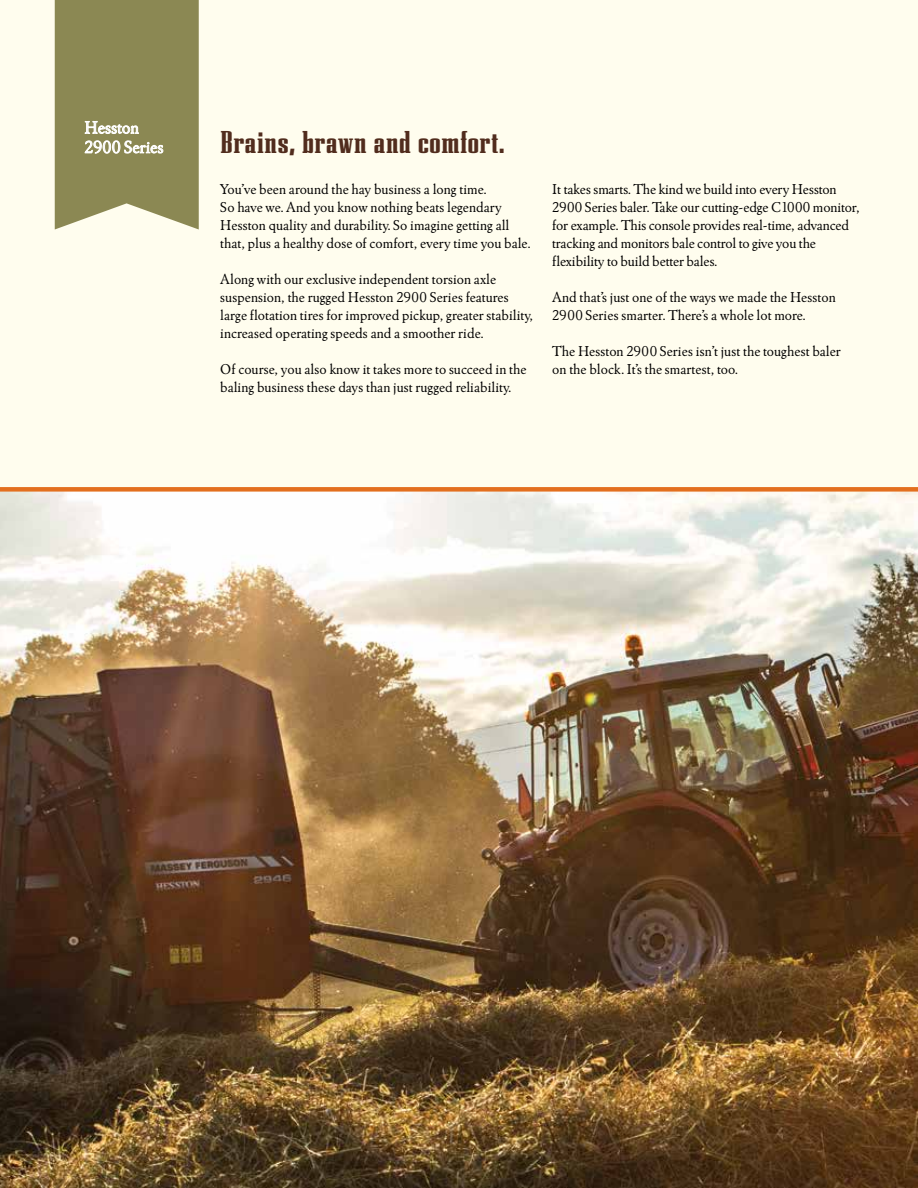
<style>
.page{position:relative;width:918px;height:1188px;background:#fff}
.page>*{position:absolute;margin:0;border:0;box-sizing:border-box;transform-origin:0 0}
.t1{font:31.5px "Citadel Solid";letter-spacing:.02em;color:#512c1d}
.t2{font:18px/19.5px "Winchester New ITC";letter-spacing:.005em;color:#fff}
.t3{font:15px/18px "Winchester New ITC";color:#000}
</style>
<div class="page">
<div style="left:0;top:0;width:918px;height:516px;background:#fffdee"></div>
<img style="left:0;top:492px;width:918px;height:696px">
<svg style="left:55px;top:0;width:144px;height:230px;background:#949160"></svg>
<div style="left:0;top:487px;width:918px;height:5px;background:#e36f1e"></div>
<p class="t2" style="left:84px;top:117px;width:81px">Hesston<br>2900 Series</p>
<h1 class="t1" style="left:221px;top:126px;width:286px">Brains, brawn and comfort.</h1>
<p class="t3" style="left:220px;top:179px;width:312px">You’ve been around the hay business a long time.<br>So have we. And you know nothing beats legendary Hesston quality and durability. So imagine getting all that, plus a healthy dose of comfort, every time you bale.</p>
<p class="t3" style="left:220px;top:269px;width:314px">Along with our exclusive independent torsion axle suspension, the rugged Hesston 2900 Series features large flotation tires for improved pickup, greater stability, increased operating speeds and a smoother ride.</p>
<p class="t3" style="left:220px;top:359px;width:308px">Of course, you also know it takes more to succeed in the baling business these days than just rugged reliability.</p>
<p class="t3" style="left:552px;top:179px;width:309px">It takes smarts. The kind we build into every Hesston 2900 Series baler. Take our cutting-edge C1000 monitor, for example. This console provides real-time, advanced tracking and monitors bale control to give you the flexibility to build better bales.</p>
<p class="t3" style="left:552px;top:287px;width:285px">And that’s just one of the ways we made the Hesston<br>2900 Series smarter. There’s a whole lot more.</p>
<p class="t3" style="left:552px;top:341px;width:290px">The Hesston 2900 Series isn’t just the toughest baler on the block. It’s the smartest, too.</p>
</div>
